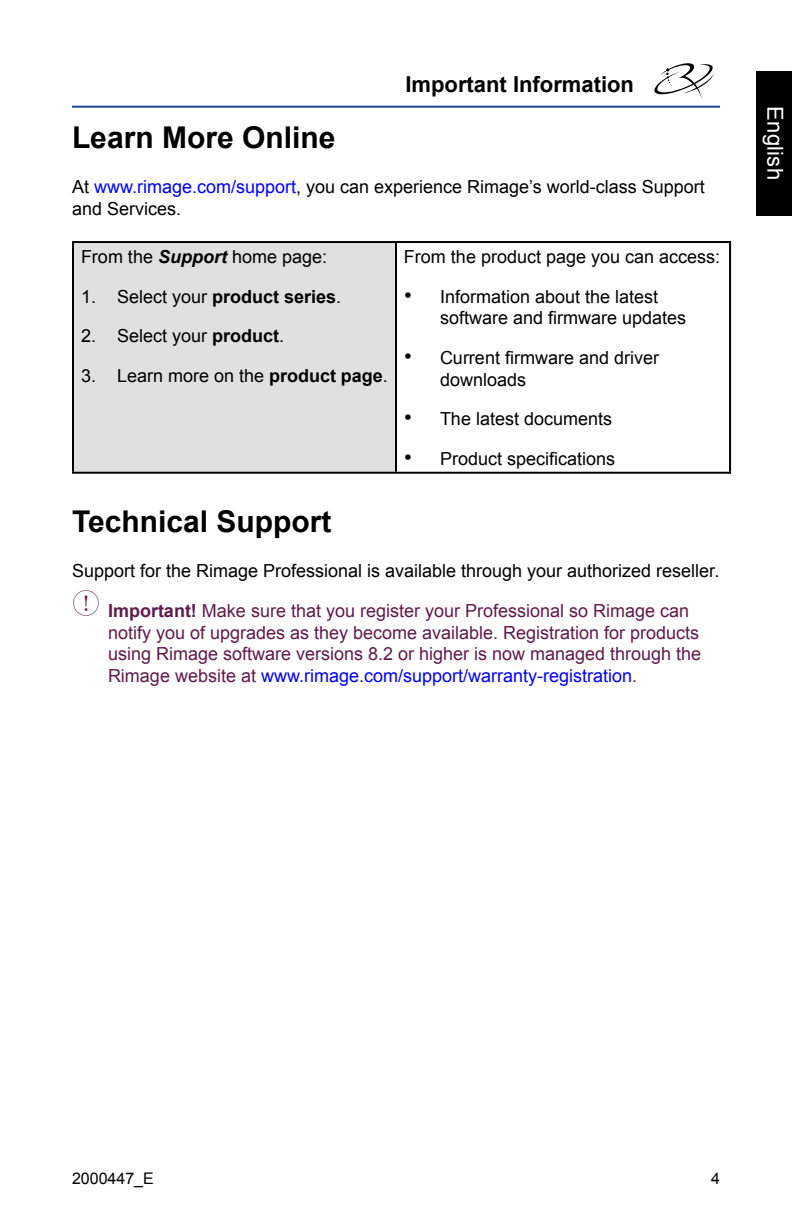
<style>
.page{position:relative;width:792px;height:1224px;background:#fff}
.page>*{position:absolute;margin:0;border:0;box-sizing:border-box;transform-origin:0 0}
.t1{font:700 30px "Arial";color:#000}
.t2{font:700 22px "Arial";color:#000}
.t3{font:22px "Arial";letter-spacing:.01em;color:#fff}
.t4{font:18px/21.6px "Arial";color:#000}
.t5{font:18px/21.6px "Arial";color:#5f1b4b;text-align:justify}
.t6{font:16px "Arial";color:#000}
.s1{color:#00f}
.s2{font-weight:700;font-style:italic}
.s3{font-weight:700}
.s4{font-size:22px}
.s5{font-weight:700;color:#5f1b4b}
.s6{color:#5f1b4b}
</style>
<div class="page">
<div style="left:73px;top:242px;width:323px;height:231px;background:#e0e0e0"></div>
<hr style="left:72px;top:241px;width:324px;height:2px;background:#000">
<hr style="left:72px;top:243px;width:2px;height:229px;background:#000">
<hr style="left:396px;top:241px;width:335px;height:2px;background:#000">
<hr style="left:395px;top:243px;width:2px;height:229px;background:#000">
<hr style="left:729px;top:243px;width:2px;height:229px;background:#000">
<hr style="left:72px;top:472px;width:324px;height:2px;background:#000">
<hr style="left:396px;top:472px;width:335px;height:2px;background:#000">
<svg style="left:654px;top:63px;width:60px;height:36px"></svg>
<hr style="left:72px;top:106px;width:648px;height:2px;background:#25408f">
<div style="left:756px;top:71px;width:36px;height:144px;background:#000"></div>
<p class="t2" style="left:405px;top:70px;width:230px">Important Information</p>
<p class="t1" style="left:72px;top:118px;width:265px">Learn More Online</p>
<p class="t4" style="left:72px;top:177px;width:634px">At <span class="s1">www.rimage.com/support</span>, you can experience Rimage’s world-class Support and Services.</p>
<p class="t4" style="left:81px;top:246px;width:248px">From the <span class="s2">Support</span> home page:</p>
<p class="t4" style="left:81px;top:286px;width:262px">1. Select your <span class="s3">product series</span>.</p>
<p class="t4" style="left:81px;top:325px;width:205px">2. Select your <span class="s3">product</span>.</p>
<p class="t4" style="left:81px;top:365px;width:308px">3. Learn more on the <span class="s3">product page</span>.</p>
<p class="t4" style="left:404px;top:246px;width:318px">From the product page you can access:</p>
<p class="t4" style="left:440px;top:286px;width:248px;text-indent:-36px"><span class="s4">•</span> Information about the latest software and firmware updates</p>
<p class="t4" style="left:440px;top:347px;width:221px;text-indent:-36px"><span class="s4">•</span> Current firmware and driver downloads</p>
<p class="t4" style="left:404px;top:408px;width:210px"><span class="s4">•</span> The latest documents</p>
<p class="t4" style="left:404px;top:448px;width:213px"><span class="s4">•</span> Product specifications</p>
<p class="t1" style="left:72px;top:501px;width:261px">Technical Support</p>
<p class="t4" style="left:72px;top:551px;width:649px;line-height:39.6px;text-align:center">Support for the Rimage Professional is available through your authorized reseller.<br><span class="s5">Important!</span> <span class="s6">Make sure that you register your Professional so Rimage can</span></p>
<p class="t5" style="left:108px;top:622px;width:595px">notify you of upgrades as they become available. Registration for products using Rimage software versions 8.2 or higher is now managed through the Rimage website at <span class="s1">www.rimage.com/support/warranty-registration</span>.</p>
<p class="t3" style="left:790px;top:106px;width:75px;rotate:90deg">English</p>
<p class="t6" style="left:72px;top:1168px;width:83px">2000447_E</p>
<p class="t6" style="left:711px;top:1168px;width:10px">4</p>
</div>
